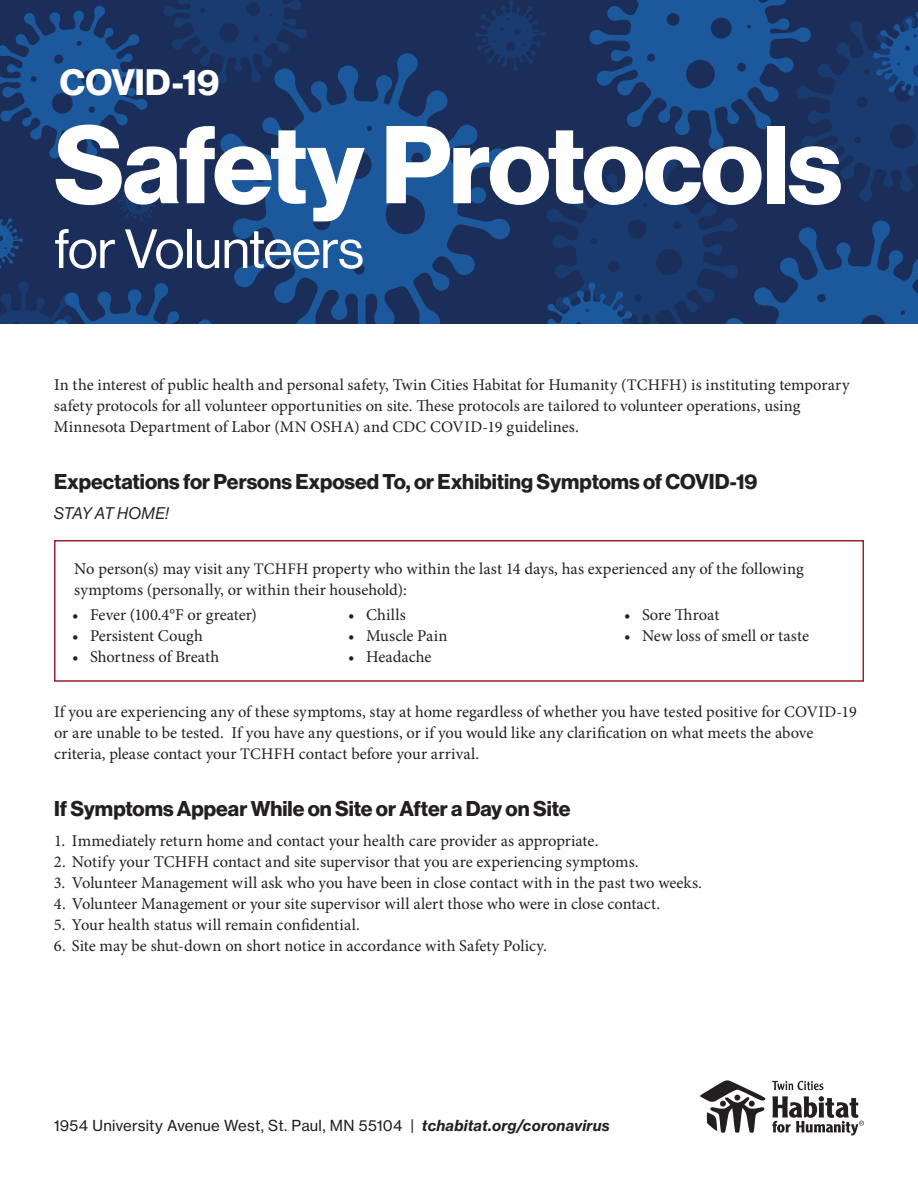
<style>
.page{position:relative;width:918px;height:1188px;background:#fff}
.page>*{position:absolute;margin:0;border:0;box-sizing:border-box;transform-origin:0 0}
.t1{font:108px "N Haas Grotesk DS Pro 75 Bd";letter-spacing:-.02em;color:#fff}
.t2{font:54px "N Haas Grotesk DS Pro 55 Rg";letter-spacing:-.01em;color:#fff}
.t3{font:36px "N Haas Grotesk DS Pro 75 Bd";letter-spacing:.005em;color:#fff}
.t4{font:21px "N Haas Grotesk DS Pro 75 Bd";color:#231f20}
.t5{font:16.5px/21px "Minion Pro";color:#231f20}
.t6{font:16.5px "N Haas Grotesk DS Pro 56 It";letter-spacing:-.005em;color:#231f20}
.t7{font:15px "N Haas Grotesk TX Pro 55 Rg";letter-spacing:.015em;color:#231f20}
.s1{font-size:16.2px}
.s2{font-family:"N Haas Grotesk TX Pro 76 Bd It"}
</style>
<div class="page">
<div style="left:0;top:0;width:918px;height:324px;background:#1b2e5a"></div>
<svg style="left:118px;top:181px;width:41px;height:40px"></svg>
<svg style="left:164px;top:0;width:143px;height:83px"></svg>
<svg style="left:220px;top:53px;width:255px;height:271px;fill:#1b589b"></svg>
<svg style="left:0;top:218px;width:23px;height:51px"></svg>
<svg style="left:475px;top:0;width:443px;height:324px"></svg>
<svg style="left:0;top:6px;width:147px;height:153px"></svg>
<svg style="left:0;top:281px;width:222px;height:43px"></svg>
<div style="left:54px;top:540px;width:810px;height:142px;border:2px solid #9d2130"></div>
<svg style="left:700px;top:1080px;width:66px;height:53px"></svg>
<svg style="left:772px;top:1096px;width:92px;height:39px"></svg>
<svg style="left:772px;top:1081px;width:52px;height:9px"></svg>
<h3 class="t3" style="left:60px;top:62px;width:161px">COVID-19</h3>
<h1 class="t1" style="left:54px;top:102px;width:790px">Safety Protocols</h1>
<h2 class="t2" style="left:54px;top:219px;width:311px">for Volunteers</h2>
<p class="t5" style="left:54px;top:374px;width:797px">In the interest of public health and personal safety, Twin Cities Habitat for Humanity <span class="s1">(TCHFH)</span> is instituting temporary safety protocols for all volunteer opportunities on site. These protocols are tailored to volunteer operations, using<br>Minnesota Department of Labor <span class="s1">(MN OSHA)</span> and <span class="s1">CDC COVID-19</span> guidelines.</p>
<p class="t4" style="left:54px;top:469px;width:705px">Expectations for Persons Exposed To, or Exhibiting Symptoms of COVID-19</p>
<p class="t6" style="left:54px;top:504px;width:116px">STAY AT HOME!</p>
<p class="t5" style="left:74px;top:558px;width:731px">No person(s) may visit any <span class="s1">TCHFH</span> property who within the last 14 days, has experienced any of the following symptoms (personally, or within their household):</p>
<p class="t5" style="left:72px;top:605px;width:186px">• Fever (100.4°F or greater)</p>
<p class="t5" style="left:72px;top:626px;width:133px">• Persistent Cough</p>
<p class="t5" style="left:72px;top:647px;width:149px">• Shortness of Breath</p>
<p class="t5" style="left:348px;top:605px;width:59px">• Chills</p>
<p class="t5" style="left:348px;top:626px;width:101px">• Muscle Pain</p>
<p class="t5" style="left:348px;top:647px;width:85px">• Headache</p>
<p class="t5" style="left:624px;top:605px;width:97px">• Sore Throat</p>
<p class="t5" style="left:624px;top:626px;width:187px">• New loss of smell or taste</p>
<p class="t5" style="left:54px;top:701px;width:804px">If you are experiencing any of these symptoms, stay at home regardless of whether you have tested positive for <span class="s1">COVID-19 </span>or are unable to be tested. If you have any questions, or if you would like any clarification on what meets the above criteria, please contact your <span class="s1">TCHFH</span> contact before your arrival.</p>
<p class="t4" style="left:54px;top:796px;width:518px">If Symptoms Appear While on Site or After a Day on Site</p>
<p class="t5" style="left:54px;top:830px;width:546px">1. Immediately return home and contact your health care provider as appropriate.</p>
<p class="t5" style="left:54px;top:851px;width:586px">2. Notify your TCHFH contact and site supervisor that you are experiencing symptoms.</p>
<p class="t5" style="left:54px;top:872px;width:650px">3. Volunteer Management will ask who you have been in close contact with in the past two weeks.</p>
<p class="t5" style="left:54px;top:893px;width:608px">4. Volunteer Management or your site supervisor will alert those who were in close contact.</p>
<p class="t5" style="left:54px;top:914px;width:307px">5. Your health status will remain confidential.</p>
<p class="t5" style="left:54px;top:935px;width:494px">6. Site may be shut-down on short notice in accordance with Safety Policy.</p>
<p class="t7" style="left:54px;top:1116px;width:558px">1954 University Avenue West, St. Paul, MN 55104 | <span class="s2">tchabitat.org/coronavirus</span></p>
</div>
